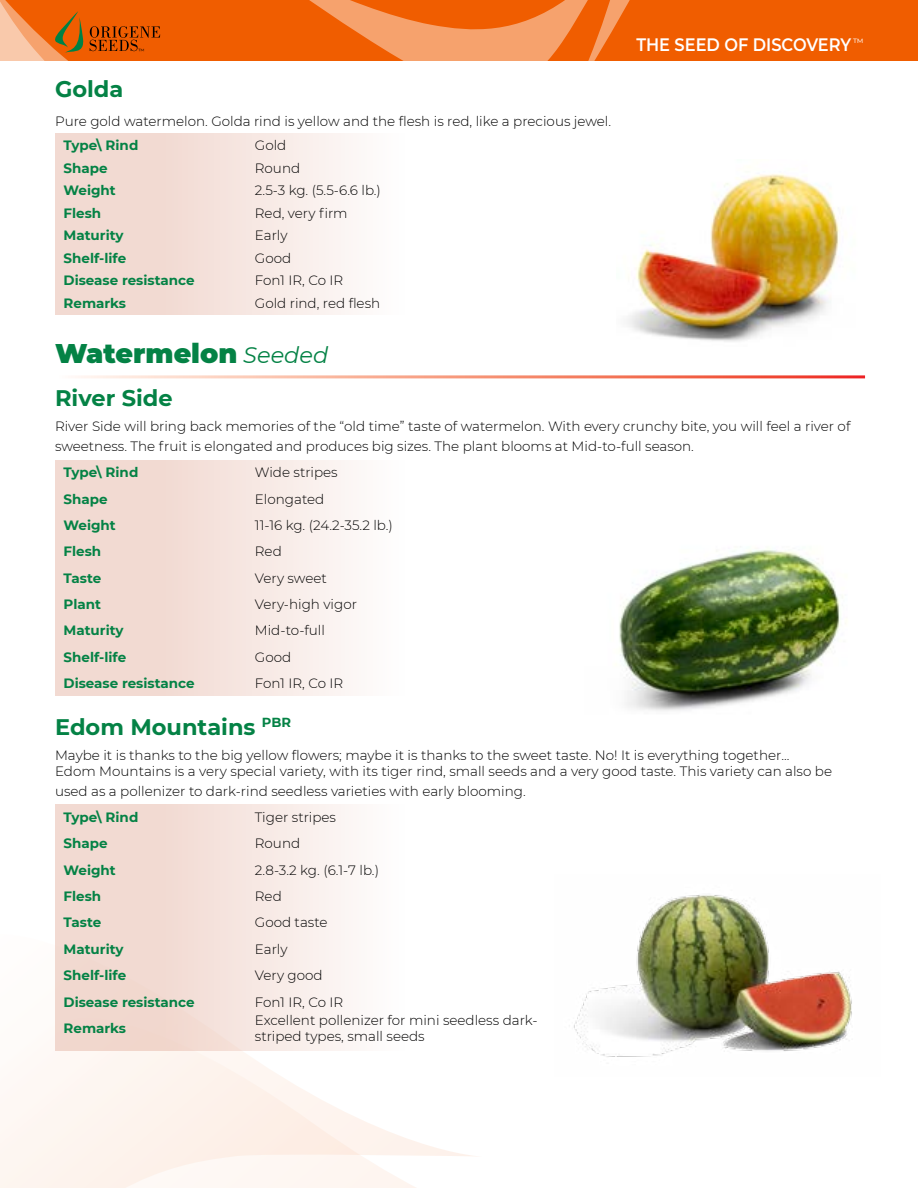
<style>
.page{position:relative;width:918px;height:1188px;background:#fff}
.page>*{position:absolute;margin:0;border:0;box-sizing:border-box;transform-origin:0 0}
.t1{font:900 27px "Montserrat";color:#048245}
.t2{font:700 22.5px "Montserrat";color:#048245}
.t3{font:600 18px "Montserrat";color:#fff;scale:.9 1}
.t4{font:300 13.5px/19.8px "Montserrat";color:#000}
.t5{font:700 13.5px "Montserrat";color:#048245}
.t6{font:6px "Montserrat";color:#000}
.s1{font-weight:400;font-style:italic;font-size:22.5px}
</style>
<div class="page">
<svg style="left:0;top:1051px;width:472px;height:137px"></svg>
<div style="left:55px;top:133px;width:516px;height:182px;background:linear-gradient(to right,#f0d5cc,#fff)"></div>
<div style="left:55px;top:460px;width:516px;height:236px;background:linear-gradient(to right,#f0d5cc,#fff)"></div>
<div style="left:55px;top:805px;width:516px;height:246px;background:linear-gradient(to right,#f0d4cb,#fff)"></div>
<img style="left:619px;top:549px;width:228px;height:162px">
<img style="left:554px;top:875px;width:298px;height:182px">
<div style="left:0;top:0;width:918px;height:60px;background:#f05d00"></div>
<img style="left:627px;top:174px;width:213px;height:168px">
<svg style="left:0;top:0;width:630px;height:60px"></svg>
<p class="t6" style="left:139px;top:47px;width:8px">™</p>
<h3 class="t3" style="left:636px;top:32px;width:254px">THE SEED OF DISCOVERY <sup>™</sup></h3>
<h2 class="t2" style="left:55px;top:73px;width:70px">Golda</h2>
<p class="t4" style="left:55px;top:111px;width:558px">Pure gold watermelon. Golda rind is yellow and the flesh is red, like a precious jewel.</p>
<p class="t5" style="left:64px;top:136px;width:76px">Type\ Rind</p>
<p class="t4" style="left:255px;top:135px;width:33px">Gold</p>
<p class="t5" style="left:64px;top:158px;width:46px">Shape</p>
<p class="t4" style="left:255px;top:158px;width:47px">Round</p>
<p class="t5" style="left:64px;top:181px;width:54px">Weight</p>
<p class="t4" style="left:255px;top:180px;width:128px">2.5-3 kg. (5.5-6.6 lb.)</p>
<p class="t5" style="left:64px;top:203px;width:39px">Flesh</p>
<p class="t4" style="left:255px;top:203px;width:94px">Red, very firm</p>
<p class="t5" style="left:64px;top:226px;width:62px">Maturity</p>
<p class="t4" style="left:255px;top:225px;width:34px">Early</p>
<p class="t5" style="left:64px;top:248px;width:64px">Shelf-life</p>
<p class="t4" style="left:255px;top:248px;width:38px">Good</p>
<p class="t5" style="left:64px;top:271px;width:133px">Disease resistance</p>
<p class="t4" style="left:255px;top:270px;width:90px">Fon1 IR, Co IR</p>
<p class="t5" style="left:64px;top:293px;width:64px">Remarks</p>
<p class="t4" style="left:255px;top:293px;width:127px">Gold rind, red flesh</p>
<h1 class="t1" style="left:55px;top:333px;width:275px">Watermelon <span class="s1">Seeded</span></h1>
<h2 class="t2" style="left:55px;top:382px;width:119px">River Side</h2>
<p class="t4" style="left:55px;top:416px;width:797px">River Side will bring back memories of the “old time” taste of watermelon. With every crunchy bite, you will feel a river of sweetness. The fruit is elongated and produces big sizes. The plant blooms at Mid-to-full season.</p>
<p class="t5" style="left:64px;top:463px;width:76px">Type\ Rind</p>
<p class="t4" style="left:255px;top:462px;width:84px">Wide stripes</p>
<p class="t5" style="left:64px;top:489px;width:46px">Shape</p>
<p class="t4" style="left:255px;top:488px;width:71px">Elongated</p>
<p class="t5" style="left:64px;top:515px;width:54px">Weight</p>
<p class="t4" style="left:255px;top:515px;width:140px">11-16 kg. (24.2-35.2 lb.)</p>
<p class="t5" style="left:64px;top:542px;width:39px">Flesh</p>
<p class="t4" style="left:255px;top:541px;width:28px">Red</p>
<p class="t5" style="left:64px;top:568px;width:39px">Taste</p>
<p class="t4" style="left:255px;top:568px;width:73px">Very sweet</p>
<p class="t5" style="left:64px;top:594px;width:39px">Plant</p>
<p class="t4" style="left:255px;top:594px;width:104px">Very-high vigor</p>
<p class="t5" style="left:64px;top:621px;width:62px">Maturity</p>
<p class="t4" style="left:255px;top:620px;width:72px">Mid-to-full</p>
<p class="t5" style="left:64px;top:647px;width:64px">Shelf-life</p>
<p class="t4" style="left:255px;top:647px;width:38px">Good</p>
<p class="t5" style="left:64px;top:674px;width:133px">Disease resistance</p>
<p class="t4" style="left:255px;top:673px;width:90px">Fon1 IR, Co IR</p>
<h2 class="t2" style="left:55px;top:711px;width:237px">Edom Mountains <sup>PBR</sup></h2>
<p class="t4" style="left:55px;top:746px;width:779px;line-height:16.2px">Maybe it is thanks to the big yellow flowers; maybe it is thanks to the sweet taste. No! It is everything together...<br>Edom Mountains is a very special variety, with its tiger rind, small seeds and a very good taste. This variety can also be</p>
<p class="t4" style="left:55px;top:780px;width:472px">used as a pollenizer to dark-rind seedless varieties with early blooming.</p>
<p class="t5" style="left:64px;top:807px;width:76px">Type\ Rind</p>
<p class="t4" style="left:255px;top:807px;width:83px">Tiger stripes</p>
<p class="t5" style="left:64px;top:834px;width:46px">Shape</p>
<p class="t4" style="left:255px;top:833px;width:47px">Round</p>
<p class="t5" style="left:64px;top:860px;width:54px">Weight</p>
<p class="t4" style="left:255px;top:860px;width:126px">2.8-3.2 kg. (6.1-7 lb.)</p>
<p class="t5" style="left:64px;top:887px;width:39px">Flesh</p>
<p class="t4" style="left:255px;top:886px;width:28px">Red</p>
<p class="t5" style="left:64px;top:913px;width:39px">Taste</p>
<p class="t4" style="left:255px;top:912px;width:74px">Good taste</p>
<p class="t5" style="left:64px;top:939px;width:62px">Maturity</p>
<p class="t4" style="left:255px;top:939px;width:34px">Early</p>
<p class="t5" style="left:64px;top:966px;width:64px">Shelf-life</p>
<p class="t4" style="left:255px;top:965px;width:69px">Very good</p>
<p class="t5" style="left:64px;top:992px;width:133px">Disease resistance</p>
<p class="t4" style="left:255px;top:992px;width:284px;line-height:18.3px">Fon1 IR, Co IR<br>Excellent pollenizer for mini seedless dark-</p>
<p class="t4" style="left:255px;top:1026px;width:171px">striped types, small seeds</p>
<p class="t5" style="left:64px;top:1018px;width:64px">Remarks</p>
</div>
